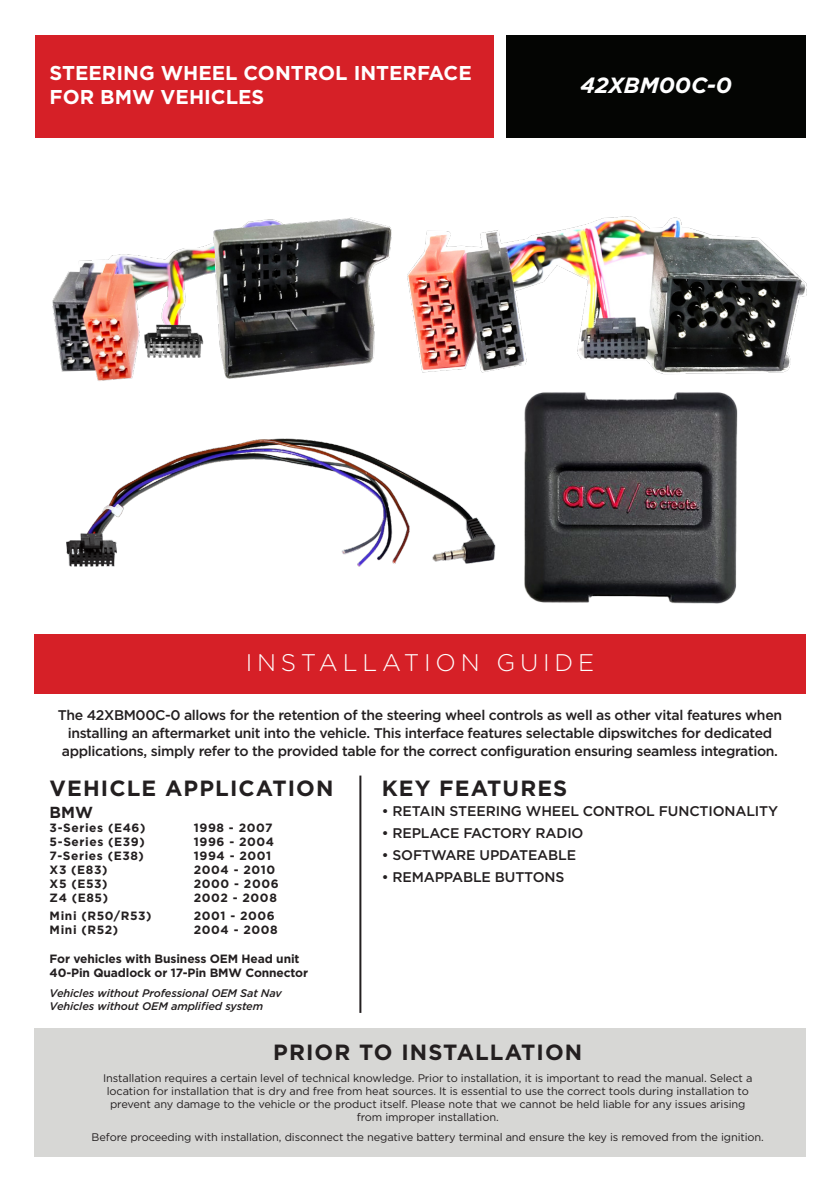
<style>
.page{position:relative;width:840px;height:1191px;background:#fff}
.page>*{position:absolute;margin:0;border:0;box-sizing:border-box;transform-origin:0 0}
.t1{font:300 24px "Gotham";letter-spacing:.2em;color:#fff}
.t2{font:700 22px "Gotham";letter-spacing:.05em;color:#231f20}
.t3{font:italic 700 22px "Gotham";color:#fff}
.t4{font:700 20px "Gotham";color:#fff}
.t5{font:700 16px "Gotham";color:#231f20}
.t6{font:500 14px "Gotham";letter-spacing:-.025em;color:#231f20}
.t7{font:700 12px "Gotham";letter-spacing:.05em;color:#231f20}
.t8{font:700 12px "Gotham";letter-spacing:-.01em;color:#231f20}
.t9{font:11px "Gotham";letter-spacing:-.01em;color:#231f20}
.t10{font:italic 500 11px "Gotham";letter-spacing:-.01em;color:#231f20}
</style>
<div class="page">
<div style="left:34px;top:1028px;width:771px;height:129px;background:#d7d7d5"></div>
<div style="left:34px;top:634px;width:771px;height:59px;background:#d62027"></div>
<div style="left:35px;top:35px;width:458px;height:103px;background:#d62027"></div>
<div style="left:506px;top:35px;width:299px;height:103px;background:#040503"></div>
<hr style="left:359px;top:775px;width:2px;height:238px;background:#231f20">
<img style="left:66px;top:438px;width:430px;height:129px">
<img style="left:52px;top:217px;width:335px;height:164px">
<img style="left:387px;top:216px;width:420px;height:157px">
<img style="left:507px;top:367px;width:247px;height:237px">
<p class="t4" style="left:50px;top:59px;width:423px">STEERING WHEEL CONTROL INTERFACE</p>
<p class="t4" style="left:50px;top:83px;width:216px">FOR BMW VEHICLES</p>
<p class="t3" style="left:580px;top:70px;width:153px">42XBM00C-0</p>
<p class="t1" style="left:245px;top:648px;width:350px">INSTALLATION GUIDE</p>
<p class="t6" style="left:58px;top:706px;width:725px">The 42XBM00C-0 allows for the retention of the steering wheel controls as well as other vital features when</p>
<p class="t6" style="left:68px;top:724px;width:705px">installing an aftermarket unit into the vehicle. This interface features selectable dipswitches for dedicated</p>
<p class="t6" style="left:62px;top:742px;width:717px">applications, simply refer to the provided table for the correct configuration ensuring seamless integration.</p>
<p class="t2" style="left:50px;top:773px;width:285px">VEHICLE APPLICATION</p>
<p class="t5" style="left:50px;top:801px;width:45px">BMW</p>
<p class="t7" style="left:50px;top:820px;width:97px">3-Series (E46)</p>
<p class="t7" style="left:194px;top:820px;width:80px">1998 - 2007</p>
<p class="t7" style="left:50px;top:834px;width:96px">5-Series (E39)</p>
<p class="t7" style="left:194px;top:834px;width:82px">1996 - 2004</p>
<p class="t7" style="left:50px;top:848px;width:96px">7-Series (E38)</p>
<p class="t7" style="left:194px;top:848px;width:79px">1994 - 2001</p>
<p class="t7" style="left:50px;top:862px;width:59px">X3 (E83)</p>
<p class="t7" style="left:194px;top:862px;width:83px">2004 - 2010</p>
<p class="t7" style="left:50px;top:876px;width:59px">X5 (E53)</p>
<p class="t7" style="left:194px;top:876px;width:86px">2000 - 2006</p>
<p class="t7" style="left:50px;top:890px;width:60px">Z4 (E85)</p>
<p class="t7" style="left:194px;top:890px;width:85px">2002 - 2008</p>
<p class="t7" style="left:50px;top:908px;width:103px">Mini (R50/R53)</p>
<p class="t7" style="left:194px;top:908px;width:83px">2001 - 2006</p>
<p class="t7" style="left:50px;top:922px;width:70px">Mini (R52)</p>
<p class="t7" style="left:194px;top:922px;width:85px">2004 - 2008</p>
<p class="t8" style="left:50px;top:950px;width:251px">For vehicles with Business OEM Head unit</p>
<p class="t8" style="left:50px;top:965px;width:260px">40-Pin Quadlock or 17-Pin BMW Connector</p>
<p class="t10" style="left:50px;top:986px;width:233px">Vehicles without Professional OEM Sat Nav</p>
<p class="t10" style="left:50px;top:999px;width:215px">Vehicles without OEM amplified system</p>
<p class="t2" style="left:381px;top:773px;width:187px">KEY FEATURES</p>
<p class="t6" style="left:381px;top:802px;width:398px">• RETAIN STEERING WHEEL CONTROL FUNCTIONALITY</p>
<p class="t6" style="left:381px;top:824px;width:203px">• REPLACE FACTORY RADIO</p>
<p class="t6" style="left:381px;top:846px;width:196px">• SOFTWARE UPDATEABLE</p>
<p class="t6" style="left:381px;top:868px;width:184px">• REMAPPABLE BUTTONS</p>
<p class="t2" style="left:273px;top:1037px;width:310px">PRIOR TO INSTALLATION</p>
<p class="t9" style="left:103px;top:1070px;width:650px">Installation requires a certain level of technical knowledge. Prior to installation, it is important to read the manual. Select a</p>
<p class="t9" style="left:107px;top:1084px;width:643px">location for installation that is dry and free from heat sources. It is essential to use the correct tools during installation to</p>
<p class="t9" style="left:110px;top:1097px;width:636px">prevent any damage to the vehicle or the product itself. Please note that we cannot be held liable for any issues arising</p>
<p class="t9" style="left:356px;top:1110px;width:143px">from improper installation.</p>
<p class="t9" style="left:92px;top:1130px;width:673px">Before proceeding with installation, disconnect the negative battery terminal and ensure the key is removed from the ignition.</p>
</div>
